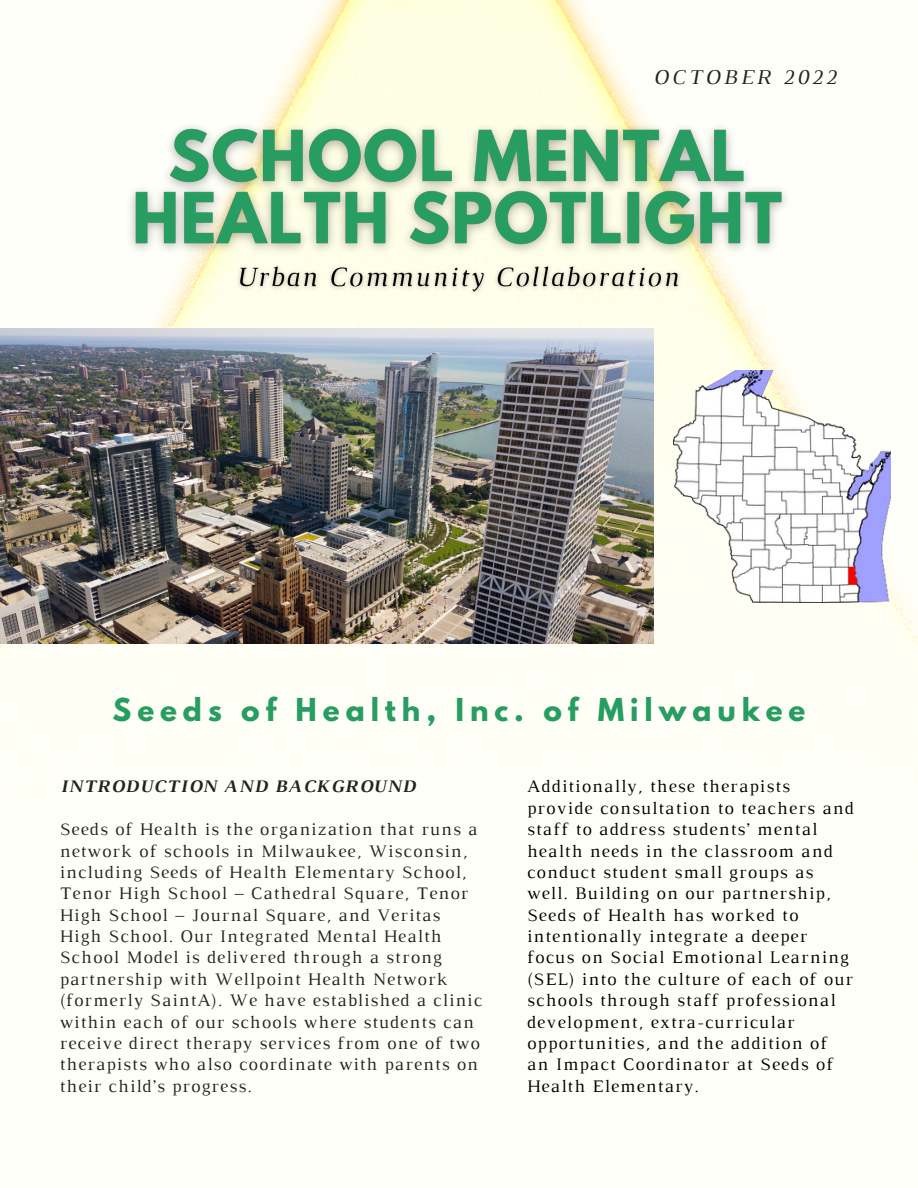
<style>
.page{position:relative;width:918px;height:1188px;background:#fff}
.page>*{position:absolute;margin:0;border:0;box-sizing:border-box;transform-origin:0 0}
.t1{font:700 28.05px "League Spartan";letter-spacing:.21em;color:#279d61}
.t2{font:italic 21.45px "Luthier";letter-spacing:.14em;color:#222}
.t3{font:18px/21.3px "Luthier";letter-spacing:.06em;color:#222}
.t4{font:18px/21.3px "Luthier";letter-spacing:.065em;color:#000}
.t5{font:italic 700 18px "Luthier";letter-spacing:.06em;color:#222}
</style>
<div class="page">
<img style="left:0;top:0;width:918px;height:1188px">
<img style="left:0;top:329px;width:653px;height:315px">
<img style="left:674px;top:370px;width:217px;height:232px">
<img style="left:116px;top:111px;width:684px;height:173px">
<img style="left:229px;top:259px;width:458px;height:41px">
<p class="t2" style="left:653px;top:69px;width:185px">OCTOBER 2022</p>
<h1 class="t1" style="left:113px;top:696px;width:694px">Seeds of Health, Inc. of Milwaukee</h1>
<p class="t5" style="left:60px;top:780px;width:357px">INTRODUCTION AND BACKGROUND</p>
<p class="t3" style="left:60px;top:820px;width:424px">Seeds of Health is the organization that runs a network of schools in Milwaukee, Wisconsin, including Seeds of Health Elementary School, Tenor High School – Cathedral Square, Tenor High School – Journal Square, and Veritas High School. Our Integrated Mental Health School Model is delivered through a strong partnership with Wellpoint Health Network (formerly SaintA). We have established a clinic within each of our schools where students can receive direct therapy services from one of two therapists who also coordinate with parents on their child’s progress.</p>
<p class="t4" style="left:527px;top:777px;width:328px">Additionally, these therapists provide consultation to teachers and staff to address students’ mental health needs in the classroom and conduct student small groups as well. Building on our partnership, Seeds of Health has worked to intentionally integrate a deeper focus on Social Emotional Learning (SEL) into the culture of each of our schools through staff professional development, extra-curricular opportunities, and the addition of<br>an Impact Coordinator at Seeds of Health Elementary.</p>
</div>
